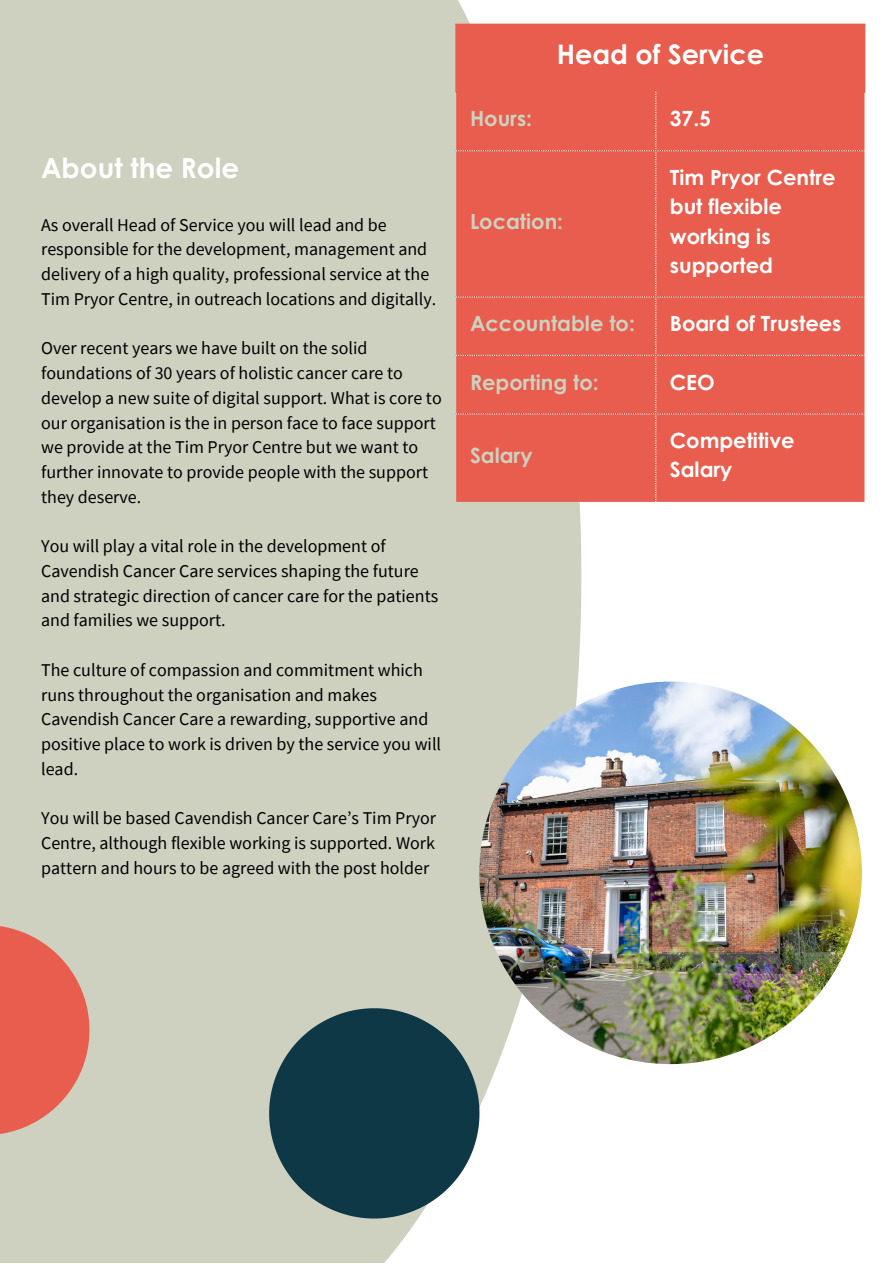
<style>
.page{position:relative;width:893px;height:1264px;background:#fff}
.page>*{position:absolute;margin:0;border:0;box-sizing:border-box;transform-origin:0 0}
.t1{font:700 27.75px "Cavendish Cancer Care";color:#fff}
.t2{font:700 27px "Cavendish Cancer Care";color:#fff}
.t3{font:700 21px/29.2px "Cavendish Cancer Care";color:#fff}
.t4{font:700 21px "Cavendish Cancer Care";color:#ced0c0}
.t5{font:18px/24.8px "Source Sans Pro";color:#000}
</style>
<div class="page">
<div style="left:0;top:0;width:581px;height:1262px;background:#ced0c0"></div>
<svg style="left:269px;top:1008px;width:210px;height:210px;background:#385a62"></svg>
<svg style="left:0;top:924px;width:89px;height:211px;background:#e17969"></svg>
<div style="left:456px;top:26px;width:408px;height:476px;background:#e85d4d"></div>
<svg style="left:655px;top:92px;width:1px;height:410px"></svg>
<div style="left:456px;top:150px;width:200px;height:264px;background:#e85d4d"></div>
<div style="left:657px;top:150px;width:207px;height:264px;background:#e85d4d"></div>
<hr style="left:455px;top:26px;width:2px;height:66px;background:#e85d4d">
<hr style="left:863px;top:26px;width:2px;height:66px;background:#e85d4d">
<hr style="left:455px;top:24px;width:410px;height:2px;background:#e85d4d">
<img style="left:479px;top:681px;width:382px;height:383px;border-radius:50%">
<p class="t1" style="left:41px;top:158px;width:199px">About the Role</p>
<p class="t5" style="left:41px;top:212px;width:396px">As overall Head of Service you will lead and be responsible for the development, management and delivery of a high quality, professional service at the Tim Pryor Centre, in outreach locations and digitally.</p>
<p class="t5" style="left:41px;top:335px;width:402px">Over recent years we have built on the solid foundations of 30 years of holistic cancer care to develop a new suite of digital support. What is core to our organisation is the in person face to face support we provide at the Tim Pryor Centre but we want to further innovate to provide people with the support they deserve.</p>
<p class="t5" style="left:41px;top:533px;width:398px">You will play a vital role in the development of Cavendish Cancer Care services shaping the future and strategic direction of cancer care for the patients and families we support.</p>
<p class="t5" style="left:41px;top:657px;width:401px">The culture of compassion and commitment which runs throughout the organisation and makes Cavendish Cancer Care a rewarding, supportive and positive place to work is driven by the service you will lead.</p>
<p class="t5" style="left:41px;top:805px;width:396px;text-align:justify">You will be based Cavendish Cancer Care’s Tim Pryor Centre, although flexible working is supported. Work pattern and hours to be agreed with the post holder</p>
<p class="t2" style="left:556px;top:44px;width:209px">Head of Service</p>
<p class="t4" style="left:470px;top:110px;width:64px">Hours:</p>
<p class="t3" style="left:669px;top:106px;width:42px">37.5</p>
<p class="t4" style="left:470px;top:213px;width:95px">Location:</p>
<p class="t3" style="left:669px;top:165px;width:167px">Tim Pryor Centre but flexible working is supported</p>
<p class="t4" style="left:470px;top:316px;width:166px">Accountable to:</p>
<p class="t3" style="left:669px;top:311px;width:173px">Board of Trustees</p>
<p class="t4" style="left:470px;top:374px;width:130px">Reporting to:</p>
<p class="t3" style="left:669px;top:370px;width:46px">CEO</p>
<p class="t4" style="left:470px;top:447px;width:64px">Salary</p>
<p class="t3" style="left:669px;top:428px;width:126px">Competitive<br>Salary</p>
</div>
